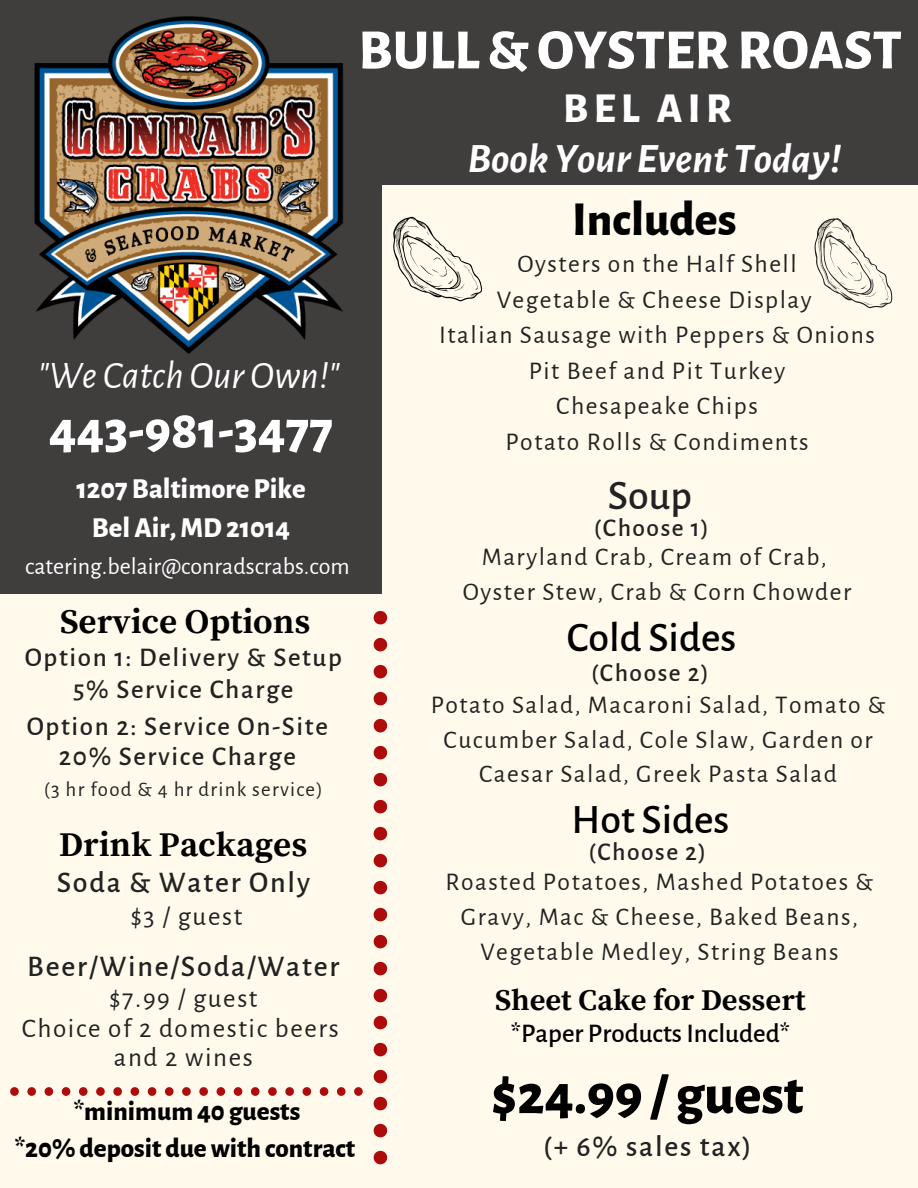
<style>
.page{position:relative;width:918px;height:1188px;background:#403d3d}
.page>*{position:absolute;margin:0;border:0;box-sizing:border-box;transform-origin:0 0}
.t1{font:800 57px "Alegreya Sans";color:#fff}
.t2{font:800 57px "Alegreya Sans";color:#000}
.t3{font:800 54px "Alegreya Sans";color:#fff}
.t4{font:800 48px "Alegreya Sans";color:#000}
.t5{font:italic 700 42px "Alegreya Sans";color:#fff}
.t6{font:500 42px "Alegreya Sans";color:#000}
.t7{font:800 42px "Alegreya Sans";letter-spacing:.13em;color:#fff}
.t8{font:500 42px "Alegreya Sans";color:#222}
.t9{font:italic 39px "Alegreya Sans";color:#fff}
.t10{font:700 34.5px "Source Serif Pro";color:#000}
.t11{font:500 30px "Alegreya Sans";letter-spacing:.06em;color:#222}
.t12{font:700 30px "Source Serif Pro";color:#000}
.t13{font:800 28.5px/39.3px "Alegreya Sans";color:#fff;text-align:center}
.t14{font:500 27px/31.5px "Alegreya Sans";letter-spacing:.06em;color:#222;text-align:center}
.t15{font:27px/29.2px "Alegreya Sans";letter-spacing:.06em;color:#222;text-align:center}
.t16{font:800 27px/37.2px "Alegreya Sans";color:#000;text-align:center}
.t17{font:500 27px "Alegreya Sans";color:#000}
.t18{font:25.5px/35.4px "Alegreya Sans";letter-spacing:.06em;color:#222;text-align:center}
.t19{font:500 25.5px "Alegreya Sans";letter-spacing:.06em;color:#222}
.t20{font:24px "Alegreya Sans";color:#fff}
.t21{font:20.85px "Alegreya Sans";letter-spacing:.06em;color:#222}
</style>
<div class="page">
<img style="left:35px;top:17px;width:308px;height:336px">
<div style="left:0;top:594px;width:524px;height:594px;background:#fffaeb"></div>
<div style="left:382px;top:185px;width:536px;height:1003px;background:#fffaeb"></div>
<svg style="left:393px;top:216px;width:89px;height:86px"></svg>
<svg style="left:814px;top:218px;width:79px;height:91px"></svg>
<svg style="left:374px;top:611px;width:13px;height:13px"></svg>
<svg style="left:374px;top:638px;width:13px;height:13px"></svg>
<svg style="left:374px;top:665px;width:13px;height:13px"></svg>
<svg style="left:374px;top:692px;width:13px;height:13px"></svg>
<svg style="left:374px;top:719px;width:13px;height:13px"></svg>
<svg style="left:374px;top:746px;width:13px;height:13px"></svg>
<svg style="left:374px;top:773px;width:13px;height:13px"></svg>
<svg style="left:374px;top:800px;width:13px;height:13px"></svg>
<svg style="left:374px;top:827px;width:13px;height:13px"></svg>
<svg style="left:374px;top:854px;width:13px;height:13px"></svg>
<svg style="left:374px;top:881px;width:13px;height:13px"></svg>
<svg style="left:374px;top:908px;width:13px;height:13px"></svg>
<svg style="left:374px;top:935px;width:13px;height:13px"></svg>
<svg style="left:374px;top:962px;width:13px;height:13px"></svg>
<svg style="left:374px;top:989px;width:13px;height:13px"></svg>
<svg style="left:374px;top:1016px;width:13px;height:13px"></svg>
<svg style="left:374px;top:1043px;width:13px;height:13px"></svg>
<svg style="left:374px;top:1070px;width:13px;height:13px"></svg>
<svg style="left:374px;top:1097px;width:13px;height:13px"></svg>
<svg style="left:374px;top:1124px;width:13px;height:13px"></svg>
<svg style="left:374px;top:1151px;width:13px;height:13px"></svg>
<svg style="left:10px;top:1087px;width:9px;height:9px"></svg>
<svg style="left:27px;top:1087px;width:9px;height:9px"></svg>
<svg style="left:45px;top:1087px;width:8px;height:9px"></svg>
<svg style="left:62px;top:1087px;width:8px;height:9px"></svg>
<svg style="left:79px;top:1087px;width:9px;height:9px"></svg>
<svg style="left:96px;top:1087px;width:9px;height:9px"></svg>
<svg style="left:113px;top:1087px;width:9px;height:9px"></svg>
<svg style="left:131px;top:1087px;width:8px;height:9px"></svg>
<svg style="left:148px;top:1087px;width:8px;height:9px"></svg>
<svg style="left:165px;top:1087px;width:9px;height:9px"></svg>
<svg style="left:182px;top:1087px;width:9px;height:9px"></svg>
<svg style="left:199px;top:1087px;width:9px;height:9px"></svg>
<svg style="left:217px;top:1087px;width:8px;height:9px"></svg>
<svg style="left:234px;top:1087px;width:8px;height:9px"></svg>
<svg style="left:251px;top:1087px;width:9px;height:9px"></svg>
<svg style="left:268px;top:1087px;width:9px;height:9px"></svg>
<svg style="left:285px;top:1087px;width:9px;height:9px"></svg>
<svg style="left:303px;top:1087px;width:8px;height:9px"></svg>
<svg style="left:320px;top:1087px;width:8px;height:9px"></svg>
<svg style="left:337px;top:1087px;width:9px;height:9px"></svg>
<svg style="left:354px;top:1087px;width:9px;height:9px"></svg>
<h1 class="t1" style="left:358px;top:17px;width:545px">BULL &amp; OYSTERROAST</h1>
<h3 class="t7" style="left:563px;top:85px;width:170px">BEL AIR</h3>
<h3 class="t5" style="left:468px;top:135px;width:375px">BookYour Event Today!</h3>
<h3 class="t9" style="left:38px;top:353px;width:303px">"We CatchOurOwn!"</h3>
<h2 class="t3" style="left:49px;top:399px;width:286px">443-981-3477</h2>
<p class="t13" style="left:76px;top:470px;width:231px">1207Baltimore Pike<br>BelAir, MD21014</p>
<p class="t20" style="left:25px;top:552px;width:326px">catering.belair@conradscrabs.com</p>
<h3 class="t10" style="left:60px;top:601px;width:252px">Service Options</h3>
<p class="t14" style="left:25px;top:642px;width:319px">Option 1: Delivery &amp; Setup<br>5% Service Charge</p>
<p class="t14" style="left:27px;top:712px;width:303px;line-height:30.3px">Option 2: Service On-Site<br>20% Service Charge</p>
<p class="t21" style="left:44px;top:778px;width:280px">(3 hr food &amp; 4 hr drink service)</p>
<h3 class="t10" style="left:59px;top:824px;width:250px">Drink Packages</h3>
<p class="t11" style="left:57px;top:865px;width:255px">Soda &amp; Water Only</p>
<p class="t15" style="left:130px;top:902px;width:113px">$3 / guest</p>
<p class="t11" style="left:27px;top:949px;width:314px">Beer/Wine/Soda/Water</p>
<p class="t15" style="left:22px;top:985px;width:319px">$7.99 / guest<br>Choice of 2 domestic beers and 2 wines</p>
<p class="t16" style="left:15px;top:1093px;width:342px">*minimum 40 guests<br>*20% deposit due with contract</p>
<h3 class="t4" style="left:572px;top:192px;width:166px">Includes</h3>
<p class="t18" style="left:439px;top:247px;width:437px">Oysters on the Half Shell<br>Vegetable &amp; Cheese Display<br>Italian Sausage with Peppers &amp; Onions<br>Pit Beef and Pit Turkey<br>Chesapeake Chips<br>Potato Rolls &amp; Condiments</p>
<h3 class="t8" style="left:608px;top:471px;width:86px">Soup</h3>
<p class="t19" style="left:594px;top:513px;width:117px">(Choose 1)</p>
<p class="t18" style="left:463px;top:540px;width:390px;line-height:34.8px">Maryland Crab, Cream of Crab,<br>Oyster Stew, Crab &amp; Corn Chowder</p>
<h3 class="t6" style="left:567px;top:613px;width:171px">Cold Sides</h3>
<p class="t19" style="left:591px;top:658px;width:119px">(Choose 2)</p>
<p class="t18" style="left:431px;top:688px;width:456px;line-height:34.8px">Potato Salad, Macaroni Salad, Tomato &amp;<br>Cucumber Salad, Cole Slaw, Garden or<br>Caesar Salad, Greek Pasta Salad</p>
<h3 class="t6" style="left:571px;top:796px;width:159px">Hot Sides</h3>
<p class="t19" style="left:588px;top:837px;width:119px">(Choose 2)</p>
<p class="t18" style="left:445px;top:865px;width:429px;line-height:34.8px">Roasted Potatoes, Mashed Potatoes &amp;<br>Gravy, Mac &amp; Cheese, Baked Beans,<br>Vegetable Medley, String Beans</p>
<p class="t12" style="left:495px;top:982px;width:312px">Sheet Cake for Dessert</p>
<p class="t17" style="left:511px;top:1018px;width:281px">*Paper Products Included*</p>
<h1 class="t2" style="left:491px;top:1062px;width:314px">$24.99 / guest</h1>
<p class="t11" style="left:543px;top:1129px;width:210px">(+ 6% sales tax)</p>
</div>
